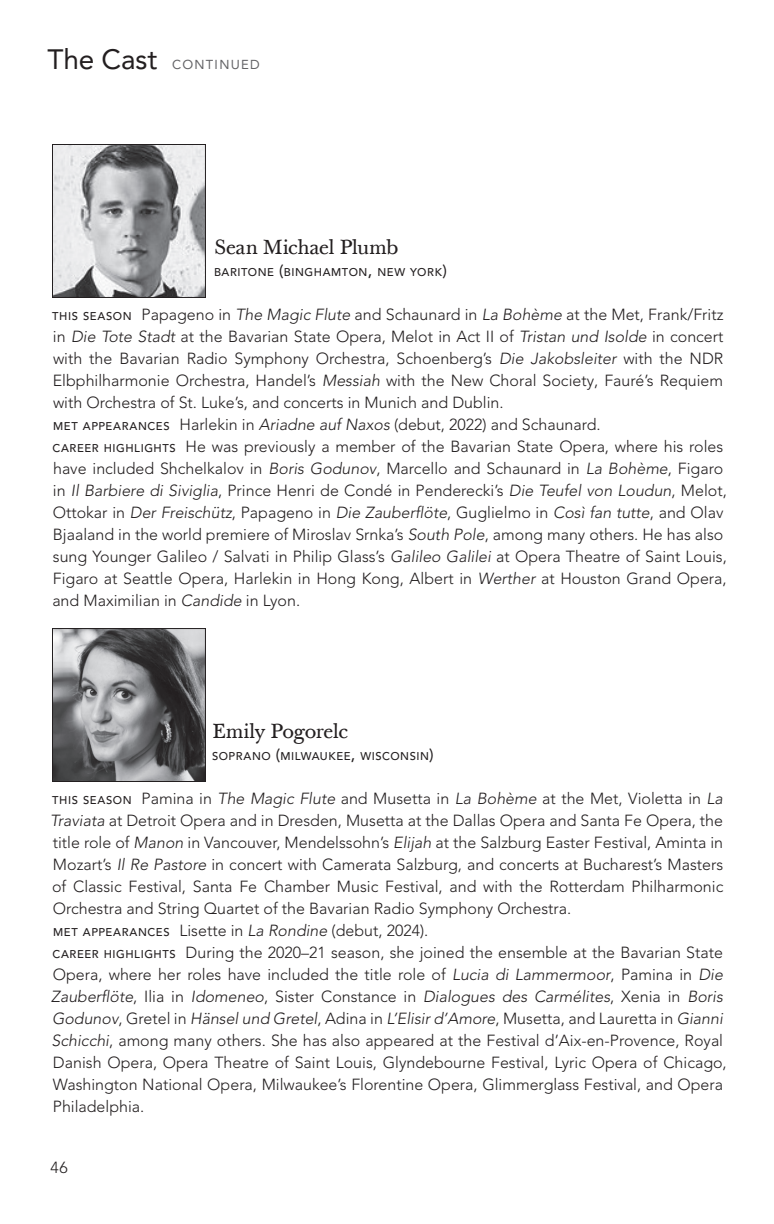
<style>
.page{position:relative;width:774px;height:1224px;background:#fff}
.page>*{position:absolute;margin:0;border:0;box-sizing:border-box;transform-origin:0 0}
.t1{font:20px "Baskerville Ten";letter-spacing:-.02em;color:#231f20}
.t2{font:300 16px/22px "Avenir LT Pro";color:#231f20}
.t3{font:13px "Avenir LT Pro";letter-spacing:.1em;color:#636366}
.t4{font:500 11.2px "Avenir LT Pro";letter-spacing:.05em;color:#231f20}
.s1{font-size:28px;color:#231f20}
.s2{font-size:16px}
.s3{font-weight:500;font-size:11.2px}
.s4{font-style:italic}
</style>
<div class="page">
<img style="left:54px;top:630px;width:150px;height:150px">
<div style="left:52px;top:628px;width:154px;height:154px;border:1px solid #231f20"></div>
<img style="left:54px;top:146px;width:150px;height:150px">
<div style="left:52px;top:144px;width:154px;height:154px;border:1px solid #231f20"></div>
<p class="t3" style="left:48px;top:57px;width:214px"><span class="s1">The Cast</span> CONTINUED</p>
<p class="t1" style="left:214px;top:235px;width:186px">Sean Michael Plumb</p>
<p class="t4" style="left:214px;top:265px;width:235px">BARITONE <span class="s2">(</span>BINGHAMTON<span class="s2">,</span> NEW YORK<span class="s2">)</span></p>
<p class="t2" style="left:52px;top:304px;width:676px"><span class="s3">THIS SEASON</span> Papageno in <span class="s4">The Magic Flute</span> and Schaunard in <span class="s4">La Bohème</span> at the Met, Frank/Fritz in <span class="s4">Die Tote Stadt</span> at the Bavarian State Opera, Melot in Act II of <span class="s4">Tristan und Isolde</span> in concert with the Bavarian Radio Symphony Orchestra, Schoenberg’s <span class="s4">Die Jakobsleiter</span> with the NDR Elbphilharmonie Orchestra, Handel’s <span class="s4">Messiah</span> with the New Choral Society, Fauré’s Requiem with Orchestra of St. Luke’s, and concerts in Munich and Dublin.<br><span class="s3">MET APPEARANCES</span> Harlekin in <span class="s4">Ariadne auf Naxos</span> (debut, 2022) and Schaunard.<br><span class="s3">CAREER HIGHLIGHTS</span> He was previously a member of the Bavarian State Opera, where his roles have included Shchelkalov in <span class="s4">Boris Godunov</span>, Marcello and Schaunard in <span class="s4">La Bohème</span>, Figaro in <span class="s4">Il Barbiere di Siviglia</span>, Prince Henri de Condé in Penderecki’s <span class="s4">Die Teufel von Loudun</span>, Melot, Ottokar in <span class="s4">Der Freischütz</span>, Papageno in <span class="s4">Die Zauberflöte</span>, Guglielmo in <span class="s4">Così fan tutte</span>, and Olav Bjaaland in the world premiere of Miroslav Srnka’s <span class="s4">South Pole</span>, among many others. He has also sung Younger Galileo / Salvati in Philip Glass’s <span class="s4">Galileo Galilei</span> at Opera Theatre of Saint Louis, Figaro at Seattle Opera, Harlekin in Hong Kong, Albert in <span class="s4">Werther</span> at Houston Grand Opera, and Maximilian in <span class="s4">Candide</span> in Lyon.</p>
<p class="t1" style="left:212px;top:719px;width:138px">Emily Pogorelc</p>
<p class="t4" style="left:212px;top:749px;width:223px">SOPRANO <span class="s2">(</span>MILWAUKEE<span class="s2">,</span> WISCONSIN<span class="s2">)</span></p>
<p class="t2" style="left:50px;top:788px;width:678px"><span class="s3">THIS SEASON</span> Pamina in <span class="s4">The Magic Flute</span> and Musetta in <span class="s4">La Bohème</span> at the Met, Violetta in <span class="s4">La Traviata</span> at Detroit Opera and in Dresden, Musetta at the Dallas Opera and Santa Fe Opera, the title role of <span class="s4">Manon</span> in Vancouver, Mendelssohn’s <span class="s4">Elijah</span> at the Salzburg Easter Festival, Aminta in Mozart’s <span class="s4">Il Re Pastore</span> in concert with Camerata Salzburg, and concerts at Bucharest’s Masters of Classic Festival, Santa Fe Chamber Music Festival, and with the Rotterdam Philharmonic Orchestra and String Quartet of the Bavarian Radio Symphony Orchestra.<br><span class="s3">MET APPEARANCES</span> Lisette in <span class="s4">La Rondine</span> (debut, 2024).<br><span class="s3">CAREER HIGHLIGHTS</span> During the 2020–21 season, she joined the ensemble at the Bavarian State Opera, where her roles have included the title role of <span class="s4">Lucia di Lammermoor</span>, Pamina in <span class="s4">Die Zauberflöte</span>, Ilia in <span class="s4">Idomeneo</span>, Sister Constance in <span class="s4">Dialogues des Carmélites</span>, Xenia in <span class="s4">Boris Godunov</span>, Gretel in <span class="s4">Hänsel und Gretel</span>, Adina in <span class="s4">L’Elisir d’Amore</span>, Musetta, and Lauretta in <span class="s4">Gianni Schicchi</span>, among many others. She has also appeared at the Festival d’Aix-en-Provence, Royal Danish Opera, Opera Theatre of Saint Louis, Glyndebourne Festival, Lyric Opera of Chicago, Washington National Opera, Milwaukee’s Florentine Opera, Glimmerglass Festival, and Opera Philadelphia.</p>
<p class="t2" style="left:51px;top:1156px;width:19px">46</p>
</div>
